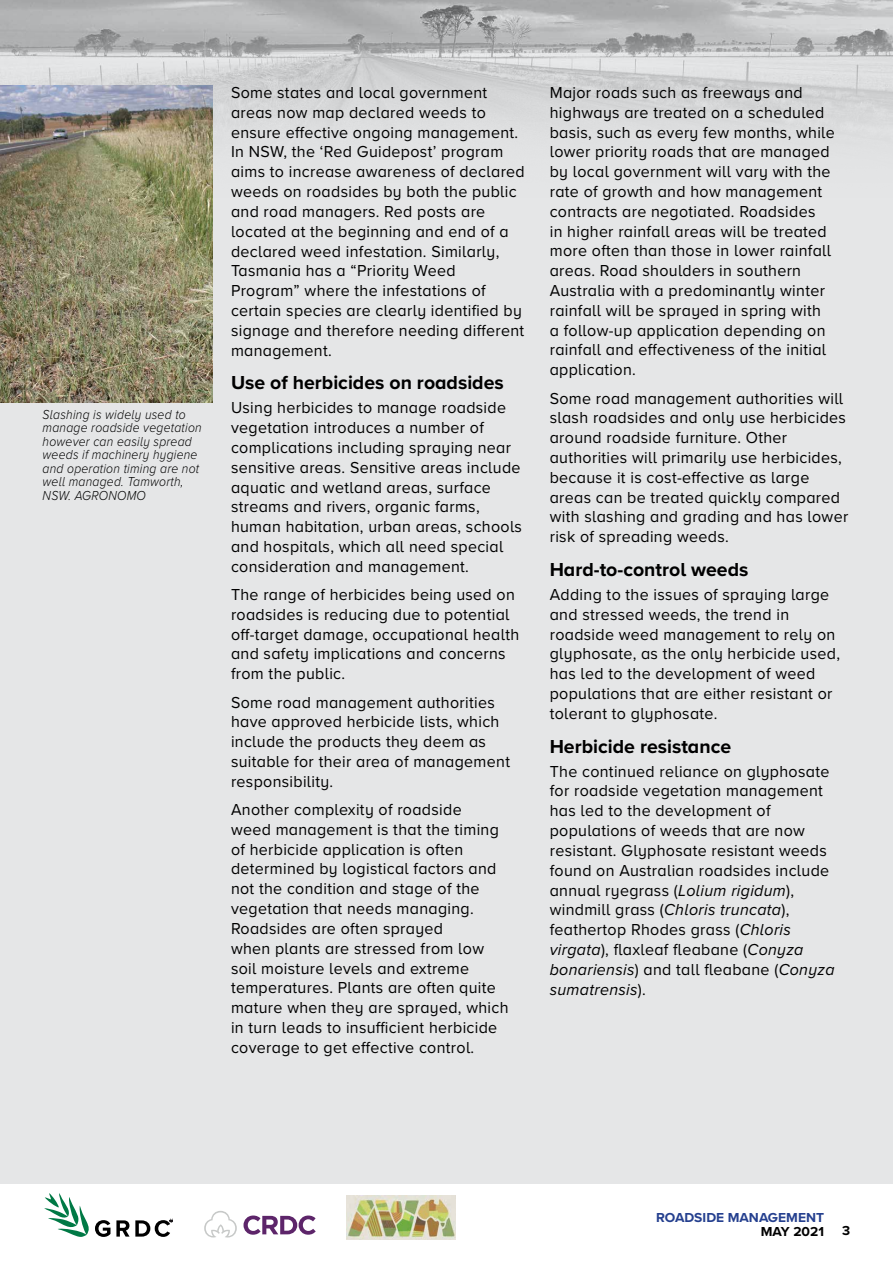
<style>
.page{position:relative;width:893px;height:1263px;background:#fff}
.page>*{position:absolute;margin:0;border:0;box-sizing:border-box;transform-origin:0 0}
.t1{font:700 19.5px "Proxima Nova A";color:#000}
.t2{font:16.5px/19.8px "Proxima Nova A";letter-spacing:.02em;color:#000}
.t3{font:italic 300 13.5px/13.5px "Proxima Nova A";letter-spacing:.02em;color:#000;scale:.9 1}
.t4{font:700 13.5px "Proxima Nova A";color:#25408f}
.t5{font:700 13.5px "Proxima Nova A";color:#000}
.s1{font-style:italic}
</style>
<div class="page">
<img style="left:347px;top:1195px;width:108px;height:45px">
<svg style="left:44px;top:1193px;width:66px;height:44px"></svg>
<svg style="left:116px;top:1220px;width:56px;height:17px"></svg>
<svg style="left:204px;top:1211px;width:33px;height:26px"></svg>
<svg style="left:243px;top:1215px;width:73px;height:20px"></svg>
<div style="left:0;top:0;width:893px;height:1183px;background:#e5e6e7"></div>
<img style="left:0;top:0;width:893px;height:136px">
<img style="left:0;top:85px;width:213px;height:318px">
<p class="t3" style="left:43px;top:406px;width:178px">Slashing is widely used to manage roadside vegetation however can easily spread weeds if machinery hygiene and operation timing are not well managed. Tamworth,<br>NSW. AGRONOMO</p>
<p class="t2" style="left:231px;top:82px;width:295px">Some states and local government areas now map declared weeds to ensure effective ongoing management.<br>In NSW, the ‘Red Guidepost’ program aims to increase awareness of declared weeds on roadsides by both the public and road managers. Red posts are located at the beginning and end of a declared weed infestation. Similarly, Tasmania has a “Priority Weed Program” where the infestations of certain species are clearly identified by signage and therefore needing different management.</p>
<p class="t1" style="left:231px;top:368px;width:274px">Use of herbicides on roadsides</p>
<p class="t2" style="left:231px;top:397px;width:293px">Using herbicides to manage roadside vegetation introduces a number of complications including spraying near sensitive areas. Sensitive areas include aquatic and wetland areas, surface streams and rivers, organic farms, human habitation, urban areas, schools and hospitals, which all need special consideration and management.</p>
<p class="t2" style="left:231px;top:584px;width:290px">The range of herbicides being used on roadsides is reducing due to potential off-target damage, occupational health and safety implications and concerns from the public.</p>
<p class="t2" style="left:231px;top:691px;width:281px">Some road management authorities have approved herbicide lists, which include the products they deem as suitable for their area of management responsibility.</p>
<p class="t2" style="left:231px;top:799px;width:279px">Another complexity of roadside<br>weed management is that the timing of herbicide application is often determined by logistical factors and not the condition and stage of the vegetation that needs managing.<br>Roadsides are often sprayed<br>when plants are stressed from low soil moisture levels and extreme temperatures. Plants are often quite mature when they are sprayed, which in turn leads to insufficient herbicide coverage to get effective control.</p>
<p class="t2" style="left:550px;top:82px;width:287px">Major roads such as freeways and highways are treated on a scheduled basis, such as every few months, while lower priority roads that are managed by local government will vary with the rate of growth and how management contracts are negotiated. Roadsides<br>in higher rainfall areas will be treated more often than those in lower rainfall areas. Road shoulders in southern Australia with a predominantly winter rainfall will be sprayed in spring with<br>a follow-up application depending on rainfall and effectiveness of the initial application.</p>
<p class="t2" style="left:550px;top:387px;width:300px">Some road management authorities will slash roadsides and only use herbicides around roadside furniture. Other authorities will primarily use herbicides, because it is cost-effective as large areas can be treated quickly compared with slashing and grading and has lower risk of spreading weeds.</p>
<p class="t1" style="left:550px;top:555px;width:200px">Hard-to-control weeds</p>
<p class="t2" style="left:550px;top:584px;width:292px">Adding to the issues of spraying large and stressed weeds, the trend in roadside weed management to rely on glyphosate, as the only herbicide used, has led to the development of weed populations that are either resistant or tolerant to glyphosate.</p>
<p class="t1" style="left:550px;top:732px;width:183px">Herbicide resistance</p>
<p class="t2" style="left:550px;top:760px;width:286px">The continued reliance on glyphosate for roadside vegetation management has led to the development of populations of weeds that are now resistant. Glyphosate resistant weeds found on Australian roadsides include annual ryegrass (<span class="s1">Lolium rigidum</span>), windmill grass (<span class="s1">Chloris truncata</span>), feathertop Rhodes grass (<span class="s1">Chloris virgata</span>), flaxleaf fleabane (<span class="s1">Conyza bonariensis</span>) and tall fleabane (<span class="s1">Conyza sumatrensis</span>).</p>
<p class="t4" style="left:656px;top:1207px;width:170px">ROADSIDE MANAGEMENT</p>
<p class="t5" style="left:761px;top:1221px;width:65px">MAY 2021</p>
<p class="t5" style="left:842px;top:1221px;width:10px">3</p>
</div>
